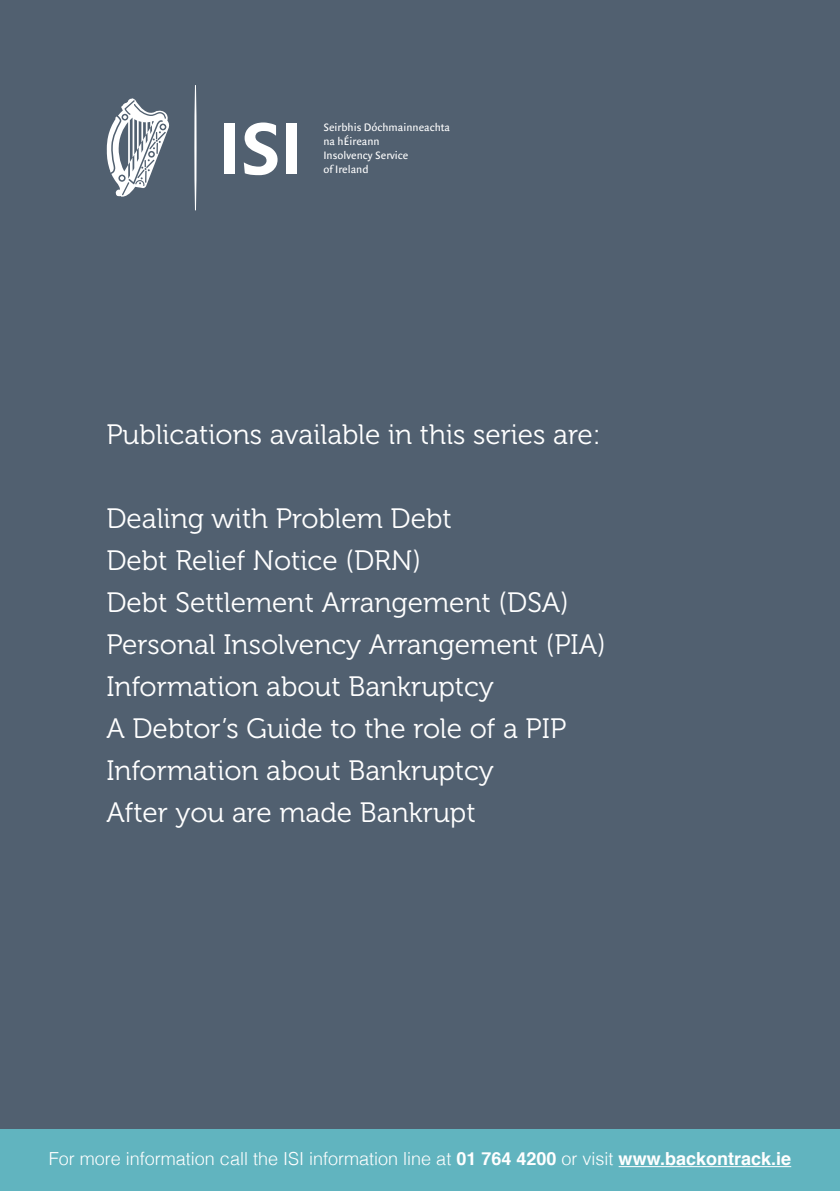
<style>
.page{position:relative;width:840px;height:1191px;background:#fff}
.page>*{position:absolute;margin:0;border:0;box-sizing:border-box;transform-origin:0 0}
.t1{font:700 79.4px "Quadraat Sans";color:#fff}
.t2{font:28px/42px "Museo 300";color:#fff}
.t3{font:300 18px "Helvetica";color:#fff}
.t4{font:11.6px/14px "Quadraat Sans";color:#fff}
.s1{font-weight:700}
</style>
<div class="page">
<div style="left:0;top:0;width:839px;height:1191px;background:#516070"></div>
<div style="left:0;top:1129px;width:839px;height:62px;background:#61b4bf"></div>
<hr style="left:618px;top:1166px;width:172px;height:1px;background:#fff">
<svg style="left:194px;top:85px;width:2px;height:125px"></svg>
<svg style="left:107px;top:98px;width:62px;height:99px"></svg>
<h1 class="t1" style="left:218px;top:104px;width:86px">ISI</h1>
<p class="t4" style="left:323px;top:121px;width:128px">Seirbhis Dóchmainneachta na hÉireann<br>Insolvency Service<br>of Ireland</p>
<p class="t2" style="left:106px;top:413px;width:495px">Publications available in this series are:</p>
<p class="t2" style="left:106px;top:497px;width:500px">Dealing with Problem Debt<br>Debt Relief Notice (DRN)<br>Debt Settlement Arrangement (DSA)<br>Personal Insolvency Arrangement (PIA)<br>Information about Bankruptcy<br>A Debtor’s Guide to the role of a PIP<br>Information about Bankruptcy<br>After you are made Bankrupt</p>
<p class="t3" style="left:49px;top:1143px;width:743px">For more information call the ISI information line at <span class="s1">01 764 4200</span> or visit <span class="s1">www.backontrack.ie</span></p>
</div>
